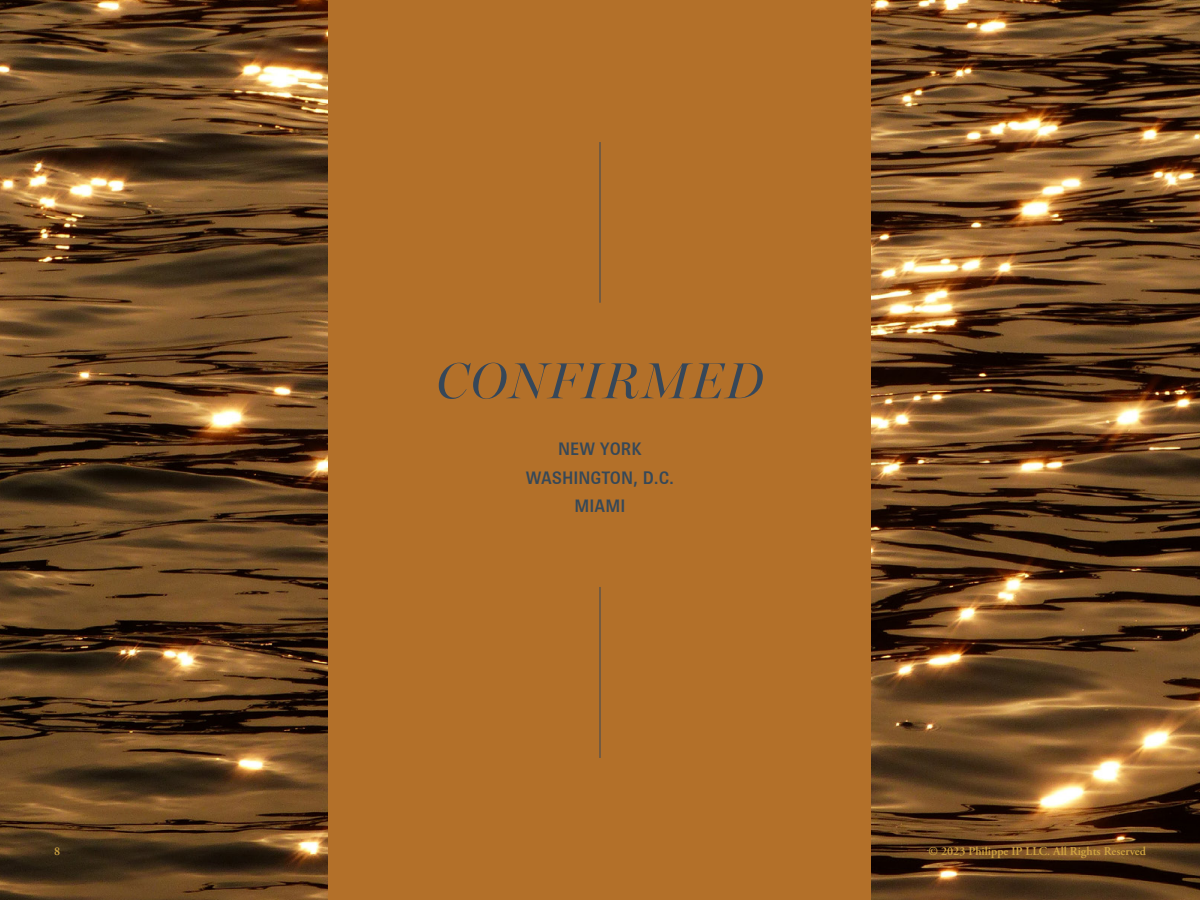
<style>
.page{position:relative;width:1200px;height:900px;background:#fff}
.page>*{position:absolute;margin:0;border:0;box-sizing:border-box;transform-origin:0 0}
.t1{font:italic 51px "Miller Banner";letter-spacing:.04em;color:#364759}
.t2{font:500 18px/28.5px "Brown";color:#364858;text-align:center}
.t3{font:600 12px "Adobe Garamond Pro";color:#cfa441}
</style>
<div class="page">
<img style="left:0;top:0;width:1200px;height:900px">
<div style="left:329px;top:0;width:542px;height:900px;background:#b37029"></div>
<hr style="left:600px;top:142px;width:1px;height:161px;background:#364759">
<hr style="left:600px;top:587px;width:1px;height:171px;background:#364759">
<h1 class="t1" style="left:437px;top:351px;width:328px">CONFIRMED</h1>
<h2 class="t2" style="left:526px;top:435px;width:150px">NEW YORK<br>WASHINGTON, D.C.<br>MIAMI</h2>
<p class="t3" style="left:54px;top:844px;width:8px">8</p>
<p class="t3" style="left:928px;top:844px;width:219px">© 2023 Philippe IP LLC. All Rights Reserved</p>
</div>
